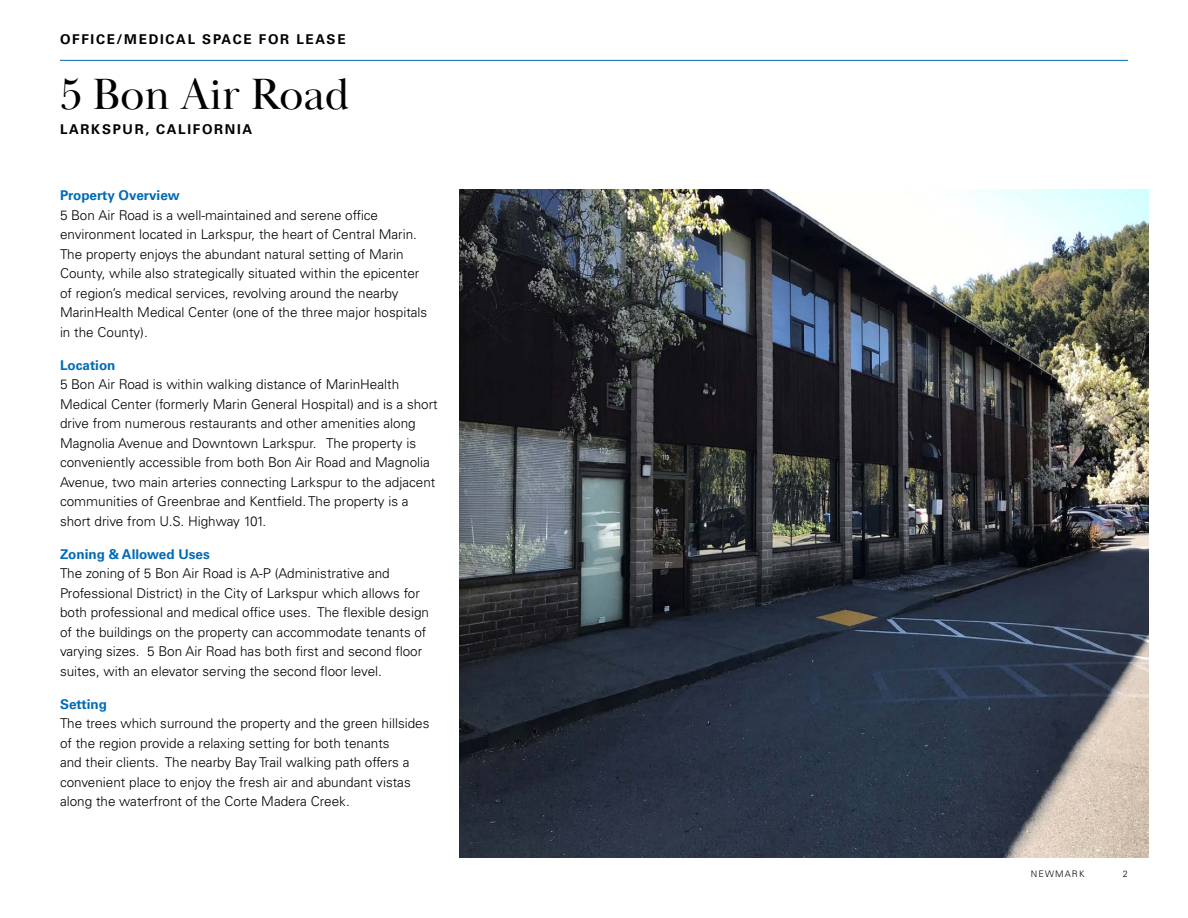
<style>
.page{position:relative;width:1188px;height:918px;background:#fff}
.page>*{position:absolute;margin:0;border:0;box-sizing:border-box;transform-origin:0 0}
.Head_27_29{font:45px "Baskerville Display PT";color:#000}
.Text_8_11{font:300 13.5px/19.5px "Univers LT Pro 45";color:#000}
.Head_9_11_CAPS{font:700 13.5px "Univers LT Pro 65";letter-spacing:.125em;color:#000}
.t1{font:300 9px "Univers LT Pro 45";letter-spacing:.125em;color:#000}
.s1{font-family:"Univers LT Pro 65";font-weight:700;color:#026bb6}
</style>
<div class="page">
<img style="left:459px;top:189px;width:690px;height:669px">
<hr style="left:60px;top:60px;width:1068px;height:1px;background:#026bb6">
<p class="Head_9_11_CAPS" style="left:60px;top:30px;width:287px">OFFICE/MEDICAL SPACE FOR LEASE</p>
<p class="Head_27_29" style="left:60px;top:67px;width:291px">5 Bon Air Road</p>
<p class="Head_9_11_CAPS" style="left:60px;top:120px;width:194px">LARKSPUR, CALIFORNIA</p>
<p class="Text_8_11" style="left:60px;top:185px;width:369px"><span class="s1">Property Overview<br></span>5 Bon Air Road is a well-maintained and serene office environment located in Larkspur, the heart of Central Marin.<br>The property enjoys the abundant natural setting of Marin County, while also strategically situated within the epicenter of region’s medical services, revolving around the nearby MarinHealth Medical Center (one of the three major hospitals in the County).</p>
<p class="Text_8_11" style="left:60px;top:355px;width:379px"><span class="s1">Location<br></span>5 Bon Air Road is within walking distance of MarinHealth Medical Center (formerly Marin General Hospital) and is a short drive from numerous restaurants and other amenities along Magnolia Avenue and Downtown Larkspur. The property is conveniently accessible from both Bon Air Road and Magnolia Avenue, two main arteries connecting Larkspur to the adjacent communities of Greenbrae and Kentfield. The property is a short drive from U.S. Highway 101.</p>
<p class="Text_8_11" style="left:60px;top:544px;width:371px"><span class="s1">Zoning &amp; Allowed Uses<br></span>The zoning of 5 Bon Air Road is A-P (Administrative and Professional District) in the City of Larkspur which allows for both professional and medical office uses. The flexible design of the buildings on the property can accommodate tenants of varying sizes. 5 Bon Air Road has both first and second floor suites, with an elevator serving the second floor level.</p>
<p class="Text_8_11" style="left:60px;top:694px;width:371px"><span class="s1">Setting<br></span>The trees which surround the property and the green hillsides of the region provide a relaxing setting for both tenants<br>and their clients. The nearby Bay Trail walking path offers a convenient place to enjoy the fresh air and abundant vistas along the waterfront of the Corte Madera Creek.</p>
<p class="t1" style="left:1031px;top:867px;width:55px">NEWMARK</p>
<p class="t1" style="left:1123px;top:867px;width:7px">2</p>
</div>
